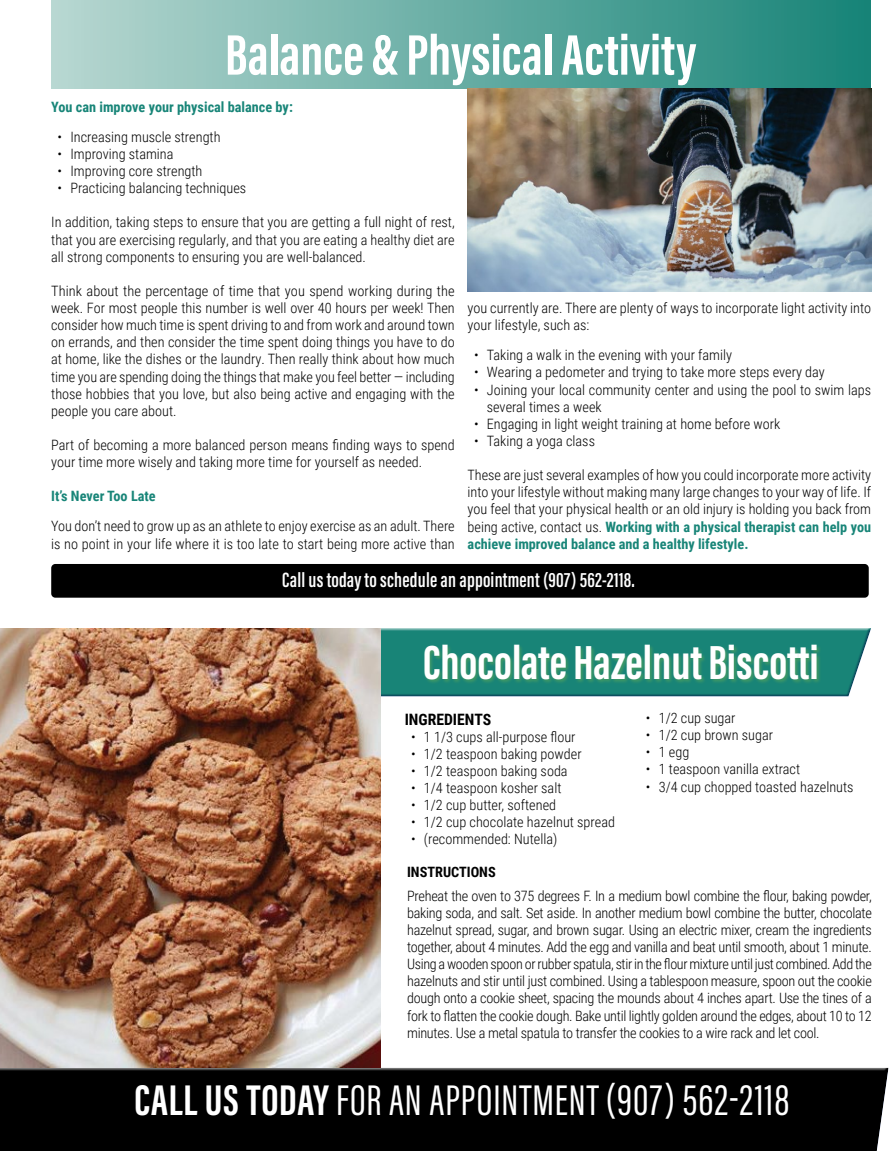
<style>
.page{position:relative;width:891px;height:1151px;background:#fff}
.page>*{position:absolute;margin:0;border:0;box-sizing:border-box;transform-origin:0 0}
.t1{font:700 58.73px "Acumin Pro Extra Cond";color:#fff}
.t2{font:700 49.27px "Acumin Pro Extra Cond";color:#fff}
.t3{font:44.1px "Acumin Pro Extra Cond";letter-spacing:.02em;color:#fff}
.t4{font:600 21.38px "Acumin Pro Extra Cond";letter-spacing:.01em;color:#fff}
.t5{font:700 15.75px "Roboto Condensed";color:#000}
.t6{font:300 14.17px/17.1px "Roboto Condensed";color:#000;text-align:justify}
.t7{font:700 14.17px "Roboto Condensed";color:#188578}
.t8{font:700 14.17px "Roboto Condensed";color:#000}
.s1{font-weight:700;color:#188578}
.s2{font-weight:700}
</style>
<div class="page">
<div style="left:0;top:1067px;width:889px;height:83px;background:#000"></div>
<div style="left:51px;top:0;width:819px;height:88px;background:linear-gradient(to right,#b8d7d1,#168377)"></div>
<div style="left:51px;top:564px;width:818px;height:33px;background:#000;border-radius:4px"></div>
<img style="left:467px;top:88px;width:404px;height:204px">
<div style="left:0;top:627px;width:872px;height:71px;background:#3a5dab;opacity:.75"></div>
<img style="left:0;top:628px;width:381px;height:439px">
<div style="left:424px;top:644px;width:398px;height:41px;background:#a1cc3a;opacity:.3"></div>
<h1 class="t1" style="left:225px;top:19px;width:473px">Balance &amp; Physical Activity</h1>
<p class="t7" style="left:51px;top:97px;width:243px">You can improve your physical balance by:</p>
<p class="t6" style="left:58px;top:128px;width:164px">• Increasing muscle strength</p>
<p class="t6" style="left:58px;top:145px;width:117px">• Improving stamina</p>
<p class="t6" style="left:58px;top:162px;width:146px">• Improving core strength</p>
<p class="t6" style="left:58px;top:179px;width:190px">• Practicing balancing techniques</p>
<p class="t6" style="left:51px;top:213px;width:405px">In addition, taking steps to ensure that you are getting a full night of rest, that you are exercising regularly, and that you are eating a healthy diet are all strong components to ensuring you are well-balanced.</p>
<p class="t6" style="left:51px;top:282px;width:405px">Think about the percentage of time that you spend working during the week. For most people this number is well over 40 hours per week! Then consider how much time is spent driving to and from work and around town on errands, and then consider the time spent doing things you have to do at home, like the dishes or the laundry. Then really think about how much time you are spending doing the things that make you feel better — including those hobbies that you love, but also being active and engaging with the people you care about.</p>
<p class="t6" style="left:51px;top:436px;width:405px">Part of becoming a more balanced person means finding ways to spend your time more wisely and taking more time for yourself as needed.</p>
<p class="t7" style="left:51px;top:486px;width:106px">It’s Never Too Late</p>
<p class="t6" style="left:51px;top:517px;width:405px">You don’t need to grow up as an athlete to enjoy exercise as an adult. There is no point in your life where it is too late to start being more active than</p>
<p class="t6" style="left:468px;top:299px;width:405px">you currently are. There are plenty of ways to incorporate light activity into your lifestyle, such as:</p>
<p class="t6" style="left:474px;top:346px;width:259px">• Taking a walk in the evening with your family</p>
<p class="t6" style="left:474px;top:363px;width:352px">• Wearing a pedometer and trying to take more steps every day</p>
<p class="t6" style="left:487px;top:380px;width:386px;text-indent:-13px">• Joining your local community center and using the pool to swim laps several times a week</p>
<p class="t6" style="left:474px;top:414px;width:308px">• Engaging in light weight training at home before work</p>
<p class="t6" style="left:474px;top:432px;width:123px">• Taking a yoga class</p>
<p class="t6" style="left:468px;top:466px;width:405px">These are just several examples of how you could incorporate more activity into your lifestyle without making many large changes to your way of life. If you feel that your physical health or an old injury is holding you back from being active, contact us. <span class="s1">Working with a physical therapist can help you achieve improved balance and a healthy lifestyle.</span></p>
<h3 class="t4" style="left:282px;top:567px;width:354px">Call us today to schedule an appointment (907) 562-2118.</h3>
<h2 class="t2" style="left:423px;top:632px;width:397px">Chocolate Hazelnut Biscotti</h2>
<p class="t5" style="left:405px;top:707px;width:88px">INGREDIENTS</p>
<p class="t6" style="left:411px;top:727px;width:166px">• 1 1/3 cups all-purpose flour</p>
<p class="t6" style="left:411px;top:744px;width:172px">• 1/2 teaspoon baking powder</p>
<p class="t6" style="left:411px;top:761px;width:158px">• 1/2 teaspoon baking soda</p>
<p class="t6" style="left:411px;top:778px;width:152px">• 1/4 teaspoon kosher salt</p>
<p class="t6" style="left:411px;top:796px;width:147px">• 1/2 cup butter, softened</p>
<p class="t6" style="left:411px;top:813px;width:205px">• 1/2 cup chocolate hazelnut spread</p>
<p class="t6" style="left:411px;top:830px;width:148px">• (recommended: Nutella)</p>
<p class="t6" style="left:646px;top:708px;width:91px">• 1/2 cup sugar</p>
<p class="t6" style="left:646px;top:726px;width:129px">• 1/2 cup brown sugar</p>
<p class="t6" style="left:646px;top:743px;width:45px">• 1 egg</p>
<p class="t6" style="left:646px;top:760px;width:156px">• 1 teaspoon vanilla extract</p>
<p class="t6" style="left:646px;top:777px;width:209px">• 3/4 cup chopped toasted hazelnuts</p>
<p class="t8" style="left:407px;top:862px;width:90px">INSTRUCTIONS</p>
<p class="t6" style="left:407px;top:886px;width:466px">Preheat the oven to 375 degrees F. In a medium bowl combine the flour, baking powder, baking soda, and salt. Set aside. In another medium bowl combine the butter, chocolate hazelnut spread, sugar, and brown sugar. Using an electric mixer, cream the ingredients together, about 4 minutes. Add the egg and vanilla and beat until smooth, about 1 minute.<br>Using a wooden spoon or rubber spatula, stir in the flour mixture until just combined. Add the hazelnuts and stir until just combined. Using a tablespoon measure, spoon out the cookie dough onto a cookie sheet, spacing the mounds about 4 inches apart. Use the tines of a fork to flatten the cookie dough. Bake until lightly golden around the edges, about 10 to 12 minutes. Use a metal spatula to transfer the cookies to a wire rack and let cool.</p>
<h3 class="t3" style="left:134px;top:1073px;width:657px"><span class="s2">CALL US TODAY</span> FOR AN APPOINTMENT (907) 562-2118</h3>
</div>
